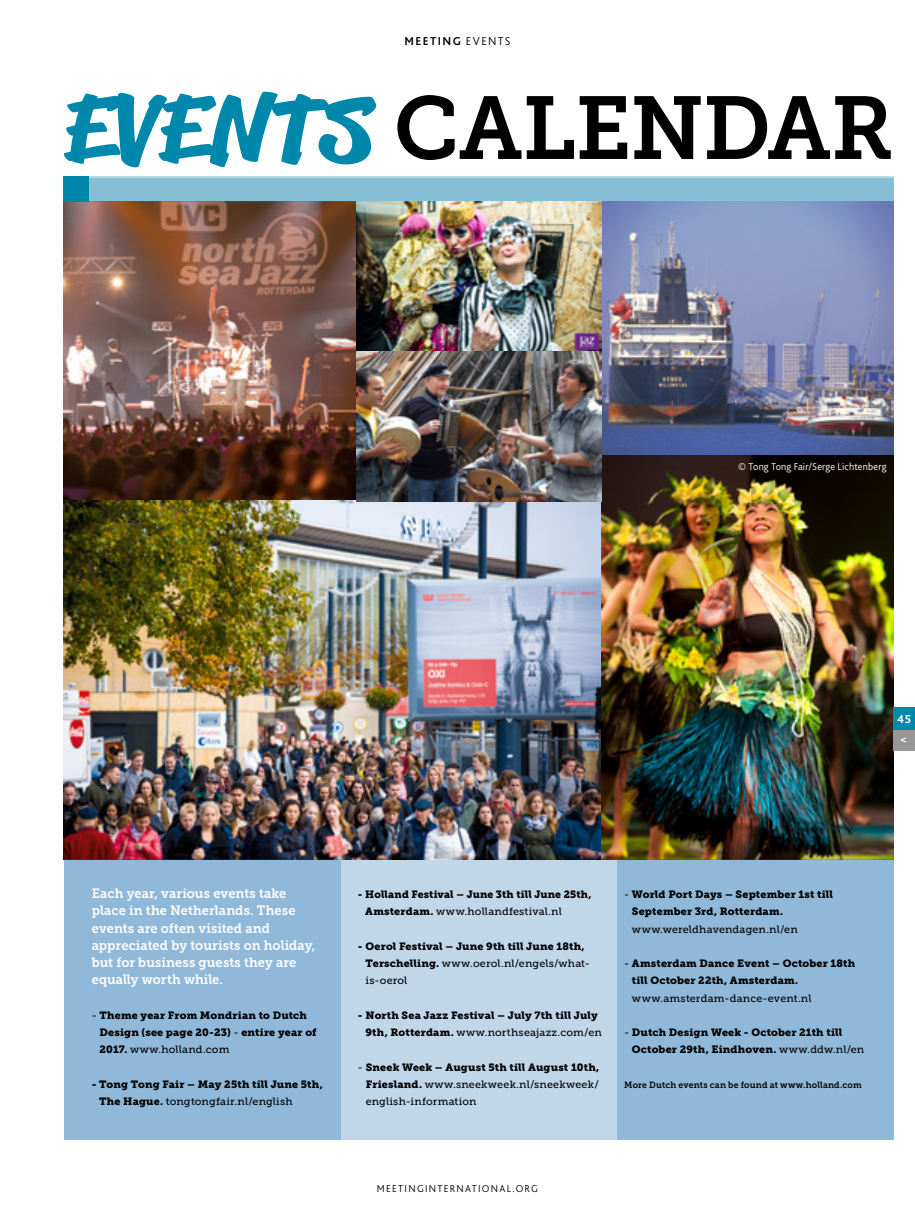
<style>
.page{position:relative;width:915px;height:1212px;background:#fff}
.page>*{position:absolute;margin:0;border:0;box-sizing:border-box;transform-origin:0 0}
.t1{font:88.5px "Museo Slab 700";letter-spacing:-.01em;color:#000}
.t2{font:13.5px/17.2px "Museo Slab 700";letter-spacing:.005em;color:#fff;scale:.95 1}
.t3{font:700 12px "Bliss 2";letter-spacing:.125em;color:#000}
.t4{font:700 12px/20.7px "Bliss 2";color:#fff}
.t5{font:10.5px/17.2px "Museo Slab 900";letter-spacing:.015em;color:#000}
.t6{font:10.5px/17.2px "Museo Slab 500";letter-spacing:.015em;color:#000}
.t7{font:300 10.5px "Bliss 2";letter-spacing:.015em;color:#fff}
.t8{font:300 10.5px "Bliss 2";letter-spacing:.125em;color:#000}
.t9{font:9px "Museo Slab 700";letter-spacing:.02em;color:#000;scale:.96 1}
.s1{font-weight:300}
.s2{font-family:"Reklame Script";font-weight:700;color:#0088ac}
.s3{font-family:"Museo Slab 500"}
.s4{font-family:"Museo Slab 900"}
</style>
<div class="page">
<div style="left:64px;top:178px;width:829px;height:961px;background:#c0d6e9"></div>
<img style="left:64px;top:202px;width:537px;height:657px">
<div style="left:64px;top:177px;width:829px;height:25px;background:#86bed6"></div>
<img style="left:601px;top:202px;width:292px;height:253px">
<img style="left:601px;top:455px;width:292px;height:404px">
<div style="left:64px;top:177px;width:25px;height:25px;background:#0088ac"></div>
<div style="left:64px;top:859px;width:276px;height:280px;background:#90b8d9"></div>
<div style="left:617px;top:859px;width:276px;height:280px;background:#90b8d9"></div>
<div style="left:892px;top:728px;width:22px;height:22px;background:#979696"></div>
<div style="left:892px;top:707px;width:22px;height:22px;background:#0088ac"></div>
<p class="t3" style="left:404px;top:33px;width:108px">MEETING <span class="s1">EVENTS</span></p>
<h1 class="t1" style="left:64px;top:78px;width:831px"><span class="s2">EVENTS</span> CALENDAR</h1>
<p class="t7" style="left:738px;top:460px;width:150px">© Tong Tong Fair/Serge Lichtenberg</p>
<p class="t4" style="left:896px;top:708px;width:16px">45 &lt;</p>
<p class="t2" style="left:92px;top:885px;width:237px">Each year, various events take place in the Netherlands. These events are often visited and appreciated by tourists on holiday, but for business guests they are equally worth while.</p>
<p class="t5" style="left:99px;top:1007px;width:219px;text-indent:-8px"><span class="s3">-</span> Theme year From Mondrian to Dutch<br>Design (see page 20-23) <span class="s3">-</span> entire year of</p>
<p class="t6" style="left:99px;top:1041px;width:131px"><span class="s4">2017.</span> www.holland.com</p>
<p class="t5" style="left:92px;top:1076px;width:232px">- Tong Tong Fair – May 25th till June 5th,</p>
<p class="t6" style="left:99px;top:1093px;width:195px"><span class="s4">The Hague.</span> tongtongfair.nl/english</p>
<p class="t5" style="left:358px;top:886px;width:235px">- Holland Festival – June 3th till June 25th,</p>
<p class="t6" style="left:365px;top:903px;width:198px"><span class="s4">Amsterdam.</span> www.hollandfestival.nl</p>
<p class="t5" style="left:358px;top:938px;width:228px">- Oerol Festival – June 9th till June 18th,</p>
<p class="t6" style="left:365px;top:955px;width:226px"><span class="s4">Terschelling.</span> www.oerol.nl/engels/what&shy;is-oerol</p>
<p class="t5" style="left:358px;top:1007px;width:241px">- North Sea Jazz Festival – July 7th till July</p>
<p class="t6" style="left:365px;top:1024px;width:238px"><span class="s4">9th, Rotterdam.</span> www.northseajazz.com/en</p>
<p class="t5" style="left:358px;top:1058px;width:243px"><span class="s3">-</span> Sneek Week – August 5th till August 10th,</p>
<p class="t6" style="left:365px;top:1076px;width:234px"><span class="s4">Friesland.</span> www.sneekweek.nl/sneekweek/ english-information</p>
<p class="t5" style="left:631px;top:886px;width:202px;text-indent:-8px"><span class="s3">-</span> World Port Days – September 1st till<br>September 3rd, Rotterdam.</p>
<p class="t6" style="left:631px;top:920px;width:167px">www.wereldhavendagen.nl/en</p>
<p class="t5" style="left:631px;top:955px;width:225px;text-indent:-8px"><span class="s3">-</span> Amsterdam Dance Event – October 18th till October 22th, Amsterdam.</p>
<p class="t6" style="left:631px;top:989px;width:181px">www.amsterdam-dance-event.nl</p>
<p class="t5" style="left:631px;top:1024px;width:234px;text-indent:-8px"><span class="s3">-</span> Dutch Design Week - October 21th till<br>October 29th, Eindhoven. <span class="s3">www.ddw.nl/en</span></p>
<p class="t9" style="left:624px;top:1080px;width:249px">More Dutch events can be found at www.holland.com</p>
<p class="t8" style="left:377px;top:1182px;width:163px">MEETINGINTERNATIONAL.ORG</p>
</div>
